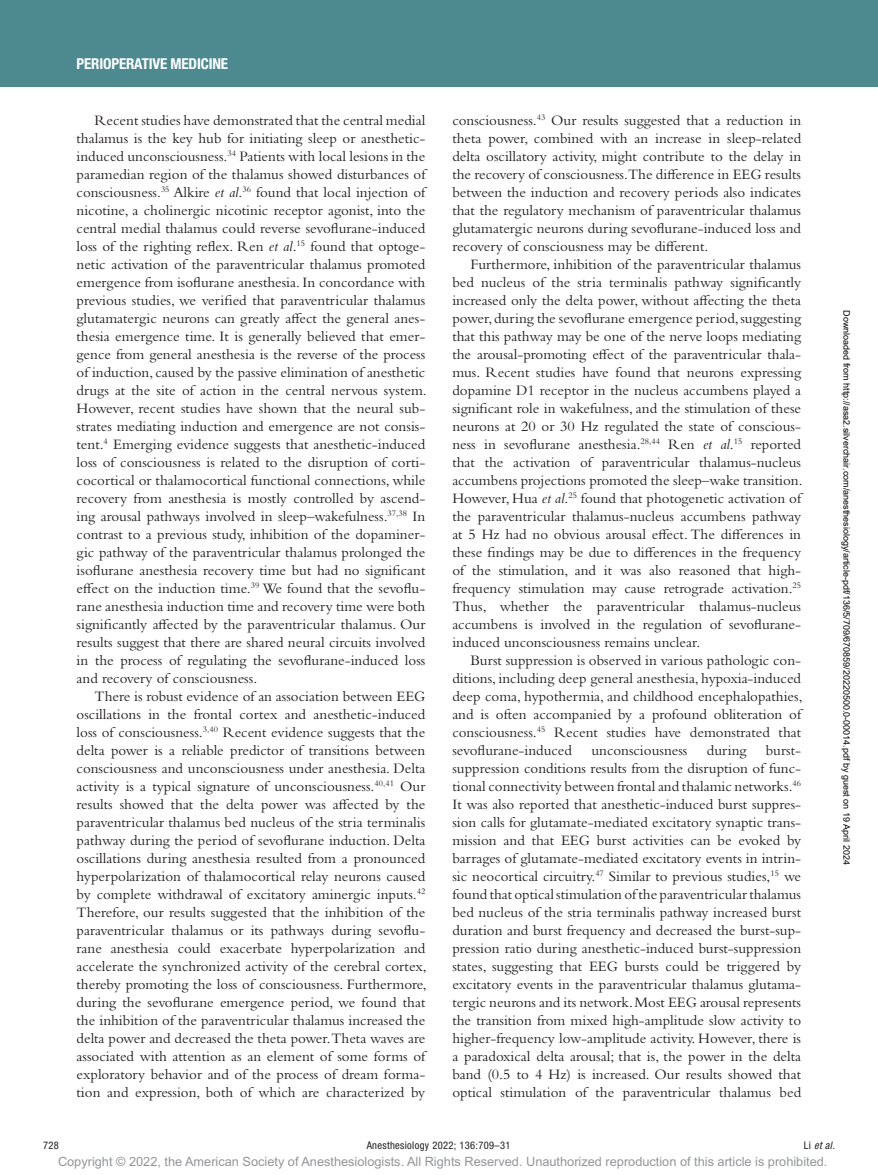
<style>
.page{position:relative;width:878px;height:1175px;background:#fff}
.page>*{position:absolute;margin:0;border:0;box-sizing:border-box;transform-origin:0 0}
.t1{font:15px/18px "Bembo Std";color:#231f20;text-align:justify}
.t2{font:700 condensed 15px "Helvetica Neue LT Std";letter-spacing:-.01em;color:#fff}
.t3{font:12.75px "Arial MT Std";color:#939598}
.t4{font:condensed 10.5px "Helvetica Neue LT Std";letter-spacing:.03em;color:#231f20}
.t5{font:italic condensed 10.5px "Helvetica Neue LT Std";color:#231f20}
.t6{font:9px "Arial";color:#000}
.s1{font-style:italic}
.s2{font-style:normal}
</style>
<div class="page">
<div style="left:0;top:0;width:878px;height:86px;background:#4d8a90"></div>
<p class="t2" style="left:77px;top:54px;width:153px">PERIOPERATIVE MEDICINE</p>
<p class="t1" style="left:77px;top:111px;width:352px;text-indent:18px">Recent studies have demonstrated that the central medial thalamus is the key hub for initiating sleep or anesthetic&shy;induced unconsciousness.<sup>34</sup> Patients with local lesions in the paramedian region of the thalamus showed disturbances of consciousness.<sup>35</sup> Alkire <span class="s1">et al</span>.<sup>36</sup> found that local injection of nicotine, a cholinergic nicotinic receptor agonist, into the central medial thalamus could reverse sevoflurane-induced loss of the righting reflex. Ren <span class="s1">et al</span>.<sup>15</sup> found that optoge&shy;netic activation of the paraventricular thalamus promoted emergence from isoflurane anesthesia. In concordance with previous studies, we verified that paraventricular thalamus glutamatergic neurons can greatly affect the general anes&shy;thesia emergence time. It is generally believed that emer&shy;gence from general anesthesia is the reverse of the process of induction, caused by the passive elimination of anesthetic drugs at the site of action in the central nervous system.<br>However, recent studies have shown that the neural sub&shy;strates mediating induction and emergence are not consis&shy;tent.<sup>4</sup> Emerging evidence suggests that anesthetic-induced loss of consciousness is related to the disruption of corti&shy;cocortical or thalamocortical functional connections, while recovery from anesthesia is mostly controlled by ascend&shy;ing arousal pathways involved in sleep–wakefulness.<sup>37,38</sup> In contrast to a previous study, inhibition of the dopaminer&shy;gic pathway of the paraventricular thalamus prolonged the isoflurane anesthesia recovery time but had no significant effect on the induction time.<sup>39</sup> We found that the sevoflu&shy;rane anesthesia induction time and recovery time were both significantly affected by the paraventricular thalamus. Our results suggest that there are shared neural circuits involved in the process of regulating the sevoflurane-induced loss and recovery of consciousness.</p>
<p class="t1" style="left:77px;top:687px;width:352px;text-indent:18px">There is robust evidence of an association between EEG oscillations in the frontal cortex and anesthetic-induced loss of consciousness.<sup>3,40</sup> Recent evidence suggests that the delta power is a reliable predictor of transitions between consciousness and unconsciousness under anesthesia. Delta activity is a typical signature of unconsciousness.<sup>40,41</sup> Our results showed that the delta power was affected by the paraventricular thalamus bed nucleus of the stria terminalis pathway during the period of sevoflurane induction. Delta oscillations during anesthesia resulted from a pronounced hyperpolarization of thalamocortical relay neurons caused by complete withdrawal of excitatory aminergic inputs.<sup>42<br></sup>Therefore, our results suggested that the inhibition of the paraventricular thalamus or its pathways during sevoflu&shy;rane anesthesia could exacerbate hyperpolarization and accelerate the synchronized activity of the cerebral cortex, thereby promoting the loss of consciousness. Furthermore, during the sevoflurane emergence period, we found that the inhibition of the paraventricular thalamus increased the delta power and decreased the theta power.Theta waves are associated with attention as an element of some forms of exploratory behavior and of the process of dream forma&shy;tion and expression, both of which are characterized by</p>
<p class="t1" style="left:452px;top:111px;width:350px">consciousness.<sup>43</sup> Our results suggested that a reduction in theta power, combined with an increase in sleep-related delta oscillatory activity, might contribute to the delay in the recovery of consciousness.The difference in EEG results between the induction and recovery periods also indicates that the regulatory mechanism of paraventricular thalamus glutamatergic neurons during sevoflurane-induced loss and recovery of consciousness may be different.</p>
<p class="t1" style="left:452px;top:255px;width:352px;text-indent:18px">Furthermore, inhibition of the paraventricular thalamus bed nucleus of the stria terminalis pathway significantly increased only the delta power, without affecting the theta power, during the sevoflurane emergence period, suggesting that this pathway may be one of the nerve loops mediating the arousal-promoting effect of the paraventricular thala&shy;mus. Recent studies have found that neurons expressing dopamine D1 receptor in the nucleus accumbens played a significant role in wakefulness, and the stimulation of these neurons at 20 or 30 Hz regulated the state of conscious&shy;ness in sevoflurane anesthesia.<sup>28,44</sup> Ren <span class="s1">et al</span>.<sup>15</sup> reported that the activation of paraventricular thalamus-nucleus accumbens projections promoted the sleep–wake transition.<br>However, Hua <span class="s1">et al</span>.<sup>25</sup> found that photogenetic activation of the paraventricular thalamus-nucleus accumbens pathway at 5 Hz had no obvious arousal effect. The differences in these findings may be due to differences in the frequency of the stimulation, and it was also reasoned that high&shy;frequency stimulation may cause retrograde activation.<sup>25<br></sup>Thus, whether the paraventricular thalamus-nucleus accumbens is involved in the regulation of sevoflurane&shy;induced unconsciousness remains unclear.</p>
<p class="t1" style="left:452px;top:651px;width:352px;text-indent:18px">Burst suppression is observed in various pathologic con&shy;ditions, including deep general anesthesia, hypoxia-induced deep coma, hypothermia, and childhood encephalopathies, and is often accompanied by a profound obliteration of consciousness.<sup>45</sup> Recent studies have demonstrated that sevoflurane-induced</p>
<p class="t1" style="left:452px;top:741px;width:350px;text-indent:313px">burst&shy;suppression conditions results from the disruption of func&shy;tional connectivity between frontal and thalamic networks.<sup>46<br></sup>It was also reported that anesthetic-induced burst suppres&shy;sion calls for glutamate-mediated excitatory synaptic trans&shy;mission and that EEG burst activities can be evoked by barrages of glutamate-mediated excitatory events in intrin&shy;sic neocortical circuitry.<sup>47</sup> Similar to previous studies,<sup>15</sup> we found that optical stimulation of the paraventricular thalamus bed nucleus of the stria terminalis pathway increased burst duration and burst frequency and decreased the burst-sup&shy;pression ratio during anesthetic-induced burst-suppression states, suggesting that EEG bursts could be triggered by excitatory events in the paraventricular thalamus glutama&shy;tergic neurons and its network. Most EEG arousal represents the transition from mixed high-amplitude slow activity to higher-frequency low-amplitude activity. However, there is a paradoxical delta arousal; that is, the power in the delta band (0.5 to 4 Hz) is increased. Our results showed that optical stimulation of the paraventricular thalamus bed</p>
<p class="t1" style="left:591px;top:741px;width:98px">unconsciousness</p>
<p class="t1" style="left:706px;top:741px;width:41px">during</p>
<p class="t6" style="left:850px;top:310px;width:556px;rotate:90deg">Downloaded from http://asa2.silverchair.com/anesthesiology/article-pdf/136/5/709/670859/20220500.0-00014.pdf by guest on 19 April 2024</p>
<p class="t4" style="left:43px;top:1139px;width:17px">728</p>
<p class="t4" style="left:367px;top:1139px;width:145px">Anesthesiology 2022; 136:709–31</p>
<p class="t5" style="left:803px;top:1139px;width:33px"><span class="s2">Li</span> et al.</p>
<p class="t3" style="left:58px;top:1154px;width:771px">Copyright © 2022, the American Society of Anesthesiologists. All Rights Reserved. Unauthorized reproduction of this article is prohibited.</p>
</div>
